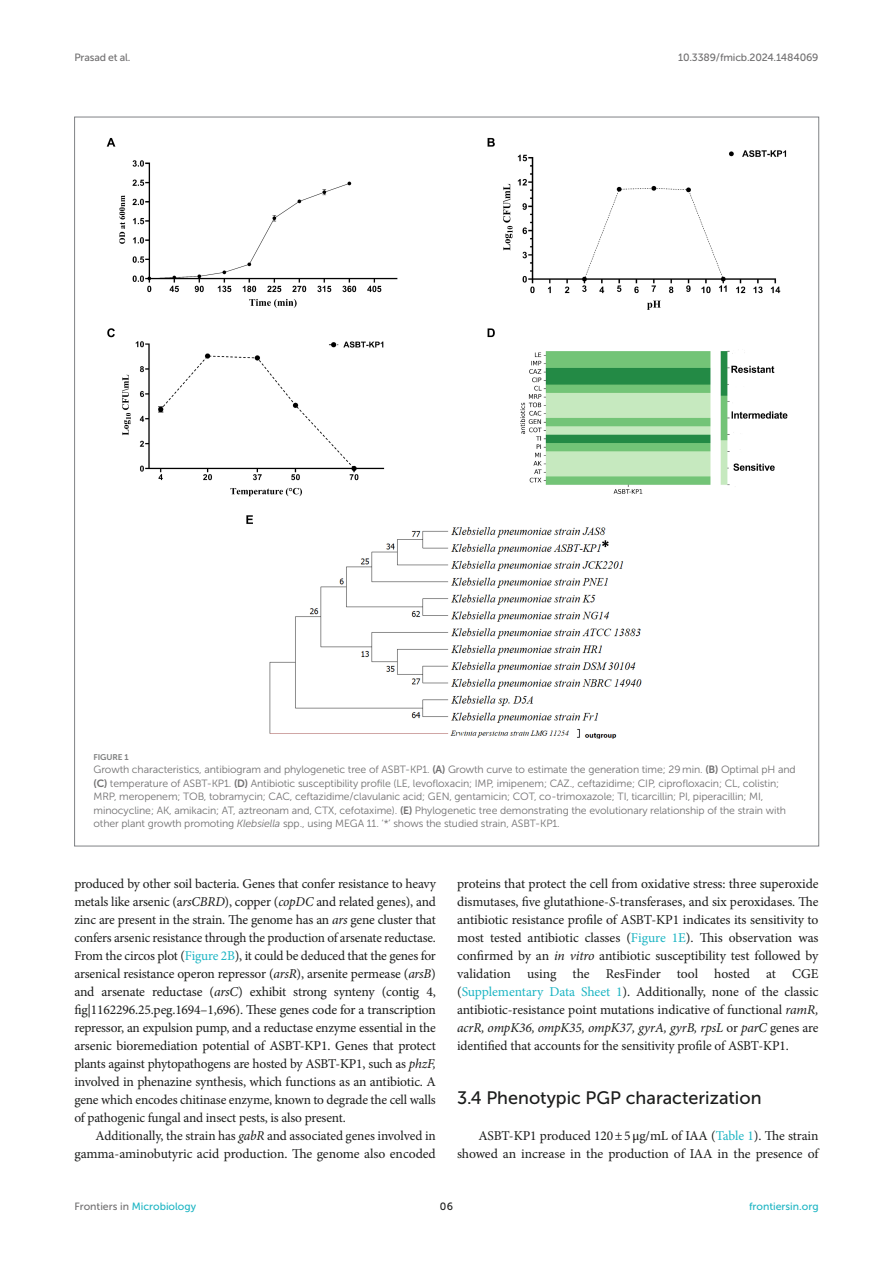
<style>
.page{position:relative;width:893px;height:1263px;background:#fff}
.page>*{position:absolute;margin:0;border:0;box-sizing:border-box;transform-origin:0 0}
.HEAD_2{font:18px "Museo Sans 500";color:#1b1c1b}
.TEXT_FLUSH{font:13.5px/18px "Minion Pro";letter-spacing:-.01em;color:#1b1c1b;text-align:justify}
.TEXT{font:13.5px/18px "Minion Pro";letter-spacing:-.005em;color:#1b1c1b;text-align:right}
.FIG_LEG{font:10.5px/13.5px "Museo Sans 300";letter-spacing:-.01em;color:#706f70}
.t1{font:10.5px "Museo Sans 500";color:#1db5c3}
.t2{font:10.5px "Museo Sans 500";letter-spacing:-.015em;color:#706f70}
.t3{font:10.5px "Museo Sans 500";color:#1b1c1b}
.FIG_HD{font:8.25px "Museo Sans 700";letter-spacing:-.01em;color:#7e7f7f}
.s1{font-family:"Museo Sans 700"}
.s2{font-style:italic}
.s3{color:#1db5c3}
.s4{font-family:"STIX General"}
.s5{color:#706f70}
</style>
<div class="page">
<img style="left:106px;top:137px;width:682px;height:602px">
<p class="t2" style="left:74px;top:51px;width:58px">Prasad et al.</p>
<p class="t2" style="left:678px;top:51px;width:142px">10.3389/fmicb.2024.1484069</p>
<p class="FIG_HD" style="left:94px;top:752px;width:37px">FIGURE 1</p>
<p class="FIG_LEG" style="left:94px;top:763px;width:704px">Growth characteristics, antibiogram and phylogenetic tree of ASBT-KP1. <span class="s1">(A)</span> Growth curve to estimate the generation time; 29 min. <span class="s1">(B)</span> Optimal pH and <span class="s1">(C)</span> temperature of ASBT-KP1. <span class="s1">(D)</span> Antibiotic susceptibility profile (LE, levofloxacin; IMP, imipenem; CAZ., ceftazidime; CIP, ciprofloxacin; CL, colistin; MRP, meropenem; TOB, tobramycin; CAC, ceftazidime/clavulanic acid; GEN, gentamicin; COT, co-trimoxazole; TI, ticarcillin; PI, piperacillin; MI, minocycline; AK, amikacin; AT, aztreonam and, CTX, cefotaxime). <span class="s1">(E)</span> Phylogenetic tree demonstrating the evolutionary relationship of the strain with other plant growth promoting <span class="s2">Klebsiella</span> spp., using MEGA 11. ‘*’ shows the studied strain, ASBT-KP1.</p>
<p class="TEXT_FLUSH" style="left:74px;top:875px;width:363px">produced by other soil bacteria. Genes that confer resistance to heavy metals like arsenic (a<span class="s2">rsCBRD</span>), copper (<span class="s2">copDC</span> and related genes), and zinc are present in the strain. The genome has an <span class="s2">ars</span> gene cluster that confers arsenic resistance through the production of arsenate reductase.<br>From the circos plot (<span class="s3">Figure 2B</span>), it could be deduced that the genes for arsenical resistance operon repressor (<span class="s2">arsR</span>), arsenite permease (<span class="s2">arsB</span>) and arsenate reductase (<span class="s2">arsC</span>) exhibit strong synteny (contig 4, fig|1162296.25.peg.1694–1,696). These genes code for a transcription repressor, an expulsion pump, and a reductase enzyme essential in the arsenic bioremediation potential of ASBT-KP1. Genes that protect plants against phytopathogens are hosted by ASBT-KP1, such as <span class="s2">phzF, </span>involved in phenazine synthesis, which functions as an antibiotic. A gene which encodes chitinase enzyme, known to degrade the cell walls of pathogenic fungal and insect pests, is also present.</p>
<p class="TEXT" style="left:74px;top:1127px;width:363px">Additionally, the strain has <span class="s2">gabR</span> and associated genes involved in gamma-aminobutyric acid production. The genome also encoded</p>
<p class="TEXT" style="left:457px;top:875px;width:363px;text-align:justify">proteins that protect the cell from oxidative stress: three superoxide dismutases, five glutathione-<span class="s2">S</span>-transferases, and six peroxidases. The antibiotic resistance profile of ASBT-KP1 indicates its sensitivity to most tested antibiotic classes (<span class="s3">Figure 1E</span>). This observation was confirmed by an <span class="s2">in vitro</span> antibiotic susceptibility test followed by validation using the ResFinder tool hosted at CGE (<span class="s3">Supplementary Data Sheet 1</span>). Additionally, none of the classic antibiotic-resistance point mutations indicative of functional <span class="s2">ramR, acrR, ompK36, ompK35, ompK37, gyrA, gyrB, rpsL</span> or <span class="s2">parC</span> genes are identified that accounts for the sensitivity profile of ASBT-KP1.</p>
<p class="HEAD_2" style="left:457px;top:1088px;width:306px">3.4 Phenotypic PGP characterization</p>
<p class="TEXT_FLUSH" style="left:457px;top:1127px;width:363px;text-align:right">ASBT-KP1 produced 120±5<span class="s4">μ</span>g/mL of IAA (<span class="s3">Table 1</span>). The strain showed an increase in the production of IAA in the presence of</p>
<p class="t1" style="left:74px;top:1200px;width:123px"><span class="s5">Frontiers in</span> Microbiology</p>
<p class="t3" style="left:440px;top:1200px;width:15px">06</p>
<p class="t1" style="left:749px;top:1200px;width:71px">frontiersin.org</p>
</div>
